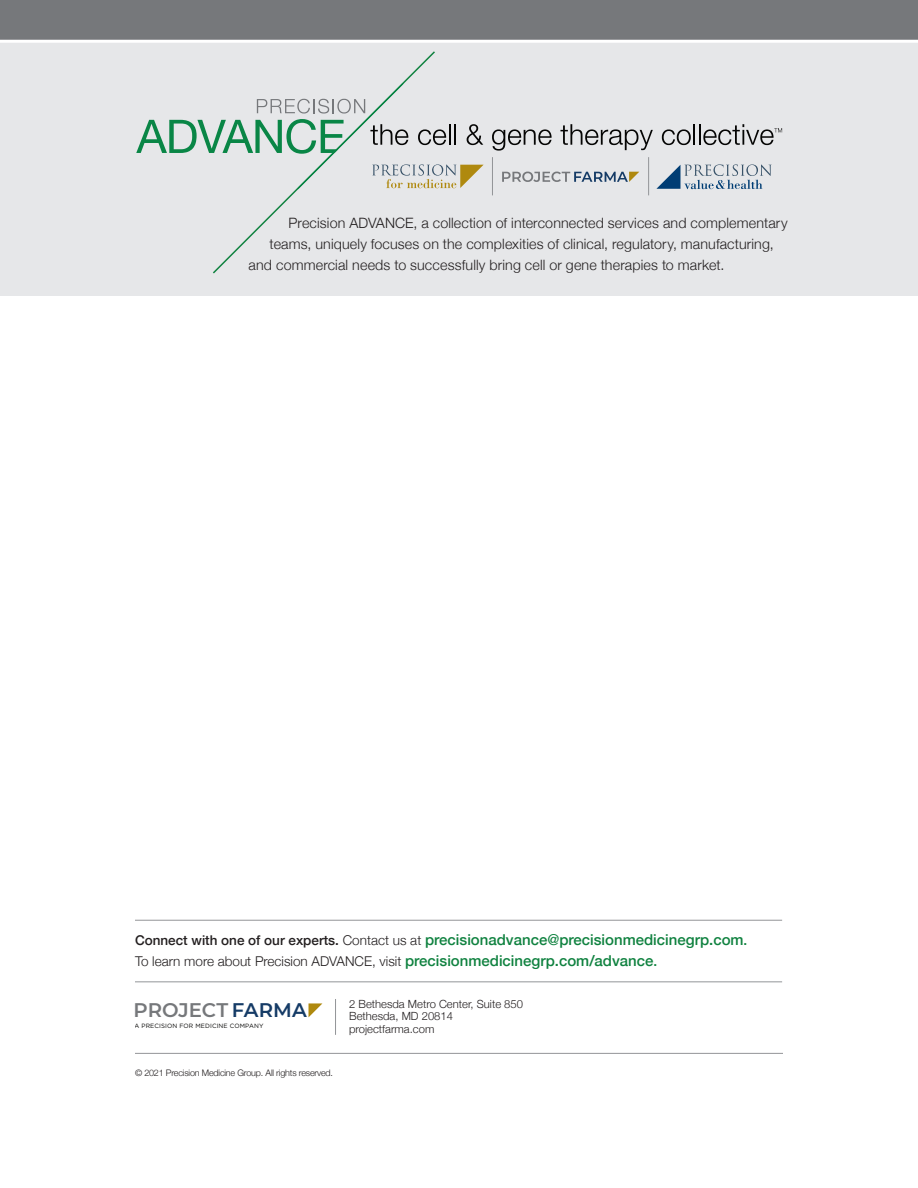
<style>
.page{position:relative;width:918px;height:1188px;background:#fff}
.page>*{position:absolute;margin:0;border:0;box-sizing:border-box;transform-origin:0 0}
.t1{font:600 19.65px "Montserrat";color:#76787b}
.CTA{font:500 15px "Helvetica Neue";color:#108240}
.Body{font:300 14.25px "Helvetica Neue";letter-spacing:.01em;color:#231f20}
.CTA-2{font:300 13.5px "Helvetica Neue";color:#231f20}
.t2{font:300 11.25px/12.8px "Helvetica Neue";color:#231f20}
.Legal_Sign-off{font:300 9px "Helvetica Neue";letter-spacing:-.02em;color:#231f20}
.t3{font:6.15px "Gotham";letter-spacing:.02em;color:#050504}
.s1{font-size:13.5px;color:#231f20}
.s2{font-weight:300;font-size:13.5px;color:#231f20}
.s3{font-size:13.5px}
.s4{font-weight:500;font-size:15px;color:#108240}
.s5{font-weight:500;color:#108240}
.s6{color:#153b66}
</style>
<div class="page">
<div style="left:0;top:38px;width:918px;height:258px;background:#e6e7e9"></div>
<div style="left:0;top:0;width:918px;height:40px;background:#76787b"></div>
<hr style="left:0;top:40px;width:918px;height:3px;background:#fff">
<svg style="left:213px;top:51px;width:222px;height:223px"></svg>
<svg style="left:492px;top:129px;width:60px;height:22px"></svg>
<svg style="left:560px;top:124px;width:93px;height:26px"></svg>
<svg style="left:662px;top:124px;width:33px;height:21px"></svg>
<hr style="left:699px;top:124px;width:2px;height:21px;background:#050504">
<svg style="left:136px;top:83px;width:348px;height:108px"></svg>
<svg style="left:656px;top:164px;width:116px;height:25px"></svg>
<svg style="left:502px;top:172px;width:137px;height:10px"></svg>
<hr style="left:492px;top:157px;width:1px;height:38px;background:#939598">
<hr style="left:648px;top:157px;width:1px;height:38px;background:#939598">
<svg style="left:703px;top:124px;width:79px;height:21px"></svg>
<svg style="left:309px;top:1003px;width:13px;height:14px"></svg>
<hr style="left:335px;top:999px;width:1px;height:36px;background:#939598">
<hr style="left:135px;top:1053px;width:648px;height:1px;background:#939598">
<hr style="left:135px;top:920px;width:647px;height:1px;background:#939598">
<hr style="left:135px;top:981px;width:647px;height:1px;background:#939598">
<p class="Body" style="left:289px;top:212px;width:501px">Precision ADVANCE, a collection of interconnected services and complementary</p>
<p class="Body" style="left:270px;top:233px;width:506px">teams, uniquely focuses on the complexities of clinical, regulatory, manufacturing,</p>
<p class="Body" style="left:249px;top:254px;width:477px">and commercial needs to successfully bring cell or gene therapies to market.</p>
<p class="CTA" style="left:135px;top:928px;width:614px"><span class="s1">Connect with one of our experts.</span> <span class="s2">Contact us at</span> precisionadvance@precisionmedicinegrp.com<span class="s3">.</span></p>
<p class="CTA-2" style="left:135px;top:951px;width:524px">To learn more about Precision ADVANCE, visit <span class="s4">precisionmedicinegrp.com/advance</span><span class="s5">.</span></p>
<p class="t1" style="left:134px;top:996px;width:175px">PROJECT <span class="s6">FARMA</span></p>
<p class="t3" style="left:135px;top:1022px;width:130px">A PRECISION FOR MEDICINE COMPANY</p>
<p class="Legal_Sign-off" style="left:135px;top:1066px;width:200px">© 2021 Precision Medicine Group. All rights reserved.</p>
<p class="t2" style="left:349px;top:997px;width:175px">2 Bethesda Metro Center, Suite 850</p>
<p class="t2" style="left:349px;top:1009px;width:105px">Bethesda, MD 20814 projectfarma.com</p>
</div>
